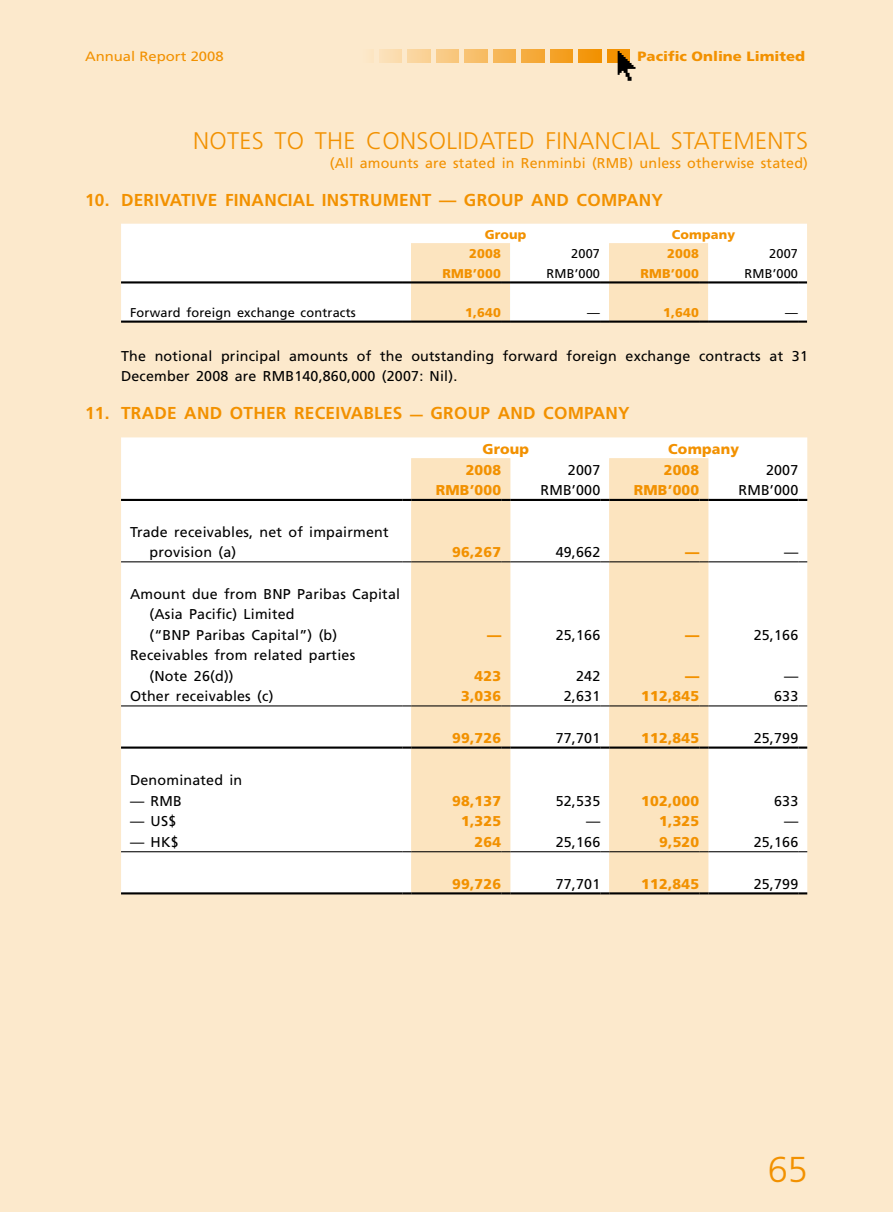
<style>
.page{position:relative;width:893px;height:1212px;background:#fce9cc}
.page>*{position:absolute;margin:0;border:0;box-sizing:border-box;transform-origin:0 0}
.t1{font:300 36px "Frutiger LT Std";color:#f29100}
.t2{font:300 24px "Frutiger LT Std";letter-spacing:.015em;color:#f29100}
.t3{font:700 17.25px "Frutiger LT Std";letter-spacing:.015em;color:#f29100}
.t4{font:14.25px/20.2px "Frutiger LT Std";letter-spacing:.015em;color:#000}
.t5{font:900 14.25px "Frutiger LT Std";letter-spacing:.015em;color:#f29100}
.t6{font:14.25px "Frutiger LT Std";letter-spacing:.015em;color:#f29100}
.t7{font:900 13.5px "Frutiger LT Std";color:#f29100;scale:1.1 1}
.t8{font:13.5px "Frutiger LT Std";color:#f29100;scale:1.1 1}
.t9{font:12.75px "Frutiger LT Std";letter-spacing:.015em;color:#000}
.t10{font:900 12.75px "Frutiger LT Std";letter-spacing:.015em;color:#f29100}
.s1{font-weight:900;font-size:12.75px}
</style>
<div class="page">
<svg style="left:607px;top:50px;width:23px;height:13px"></svg>
<div style="left:550px;top:50px;width:23px;height:13px;background:#f49f21"></div>
<div style="left:493px;top:50px;width:23px;height:13px;background:#f6b451"></div>
<div style="left:436px;top:50px;width:23px;height:13px;background:#f9c983"></div>
<div style="left:379px;top:50px;width:23px;height:13px;background:#fbdeb3"></div>
<div style="left:579px;top:50px;width:22px;height:13px;background:#f29408"></div>
<div style="left:522px;top:50px;width:22px;height:13px;background:#f5a939"></div>
<div style="left:465px;top:50px;width:22px;height:13px;background:#f7be69"></div>
<div style="left:408px;top:50px;width:22px;height:13px;background:#fad49b"></div>
<svg style="left:618px;top:51px;width:17px;height:30px"></svg>
<div style="left:121px;top:224px;width:686px;height:97px;background:#fff"></div>
<hr style="left:121px;top:281px;width:281px;height:2px;background:#000">
<hr style="left:708px;top:281px;width:90px;height:2px;background:#000">
<svg style="left:798px;top:281px;width:9px;height:2px"></svg>
<hr style="left:121px;top:321px;width:281px;height:2px;background:#000">
<svg style="left:402px;top:243px;width:306px;height:80px"></svg>
<hr style="left:708px;top:321px;width:90px;height:2px;background:#000">
<svg style="left:798px;top:321px;width:9px;height:2px"></svg>
<div style="left:121px;top:437px;width:686px;height:455px;background:#fff"></div>
<svg style="left:411px;top:458px;width:297px;height:434px;fill:#fce4bf"></svg>
<hr style="left:121px;top:499px;width:281px;height:2px;background:#000">
<svg style="left:402px;top:499px;width:9px;height:2px"></svg>
<hr style="left:411px;top:499px;width:90px;height:2px;background:#000">
<svg style="left:501px;top:499px;width:9px;height:2px"></svg>
<hr style="left:510px;top:499px;width:90px;height:2px;background:#000">
<svg style="left:600px;top:499px;width:9px;height:2px"></svg>
<hr style="left:609px;top:499px;width:90px;height:2px;background:#000">
<svg style="left:699px;top:499px;width:9px;height:2px"></svg>
<hr style="left:708px;top:499px;width:90px;height:2px;background:#000">
<svg style="left:798px;top:499px;width:9px;height:2px"></svg>
<hr style="left:121px;top:561px;width:281px;height:1px;background:#000">
<hr style="left:411px;top:561px;width:90px;height:1px;background:#000">
<hr style="left:510px;top:561px;width:90px;height:1px;background:#000">
<hr style="left:609px;top:561px;width:90px;height:1px;background:#000">
<hr style="left:708px;top:561px;width:90px;height:1px;background:#000">
<hr style="left:121px;top:705px;width:281px;height:1px;background:#000">
<hr style="left:411px;top:705px;width:90px;height:1px;background:#000">
<hr style="left:510px;top:705px;width:90px;height:1px;background:#000">
<hr style="left:609px;top:705px;width:90px;height:1px;background:#000">
<hr style="left:708px;top:705px;width:90px;height:1px;background:#000">
<hr style="left:121px;top:746px;width:281px;height:3px;background:#000">
<svg style="left:402px;top:746px;width:9px;height:3px"></svg>
<hr style="left:411px;top:746px;width:90px;height:3px;background:#000">
<svg style="left:501px;top:746px;width:9px;height:3px"></svg>
<hr style="left:510px;top:746px;width:90px;height:3px;background:#000">
<svg style="left:600px;top:746px;width:9px;height:3px"></svg>
<hr style="left:609px;top:746px;width:90px;height:3px;background:#000">
<svg style="left:699px;top:746px;width:9px;height:3px"></svg>
<hr style="left:708px;top:746px;width:90px;height:3px;background:#000">
<svg style="left:798px;top:746px;width:9px;height:3px"></svg>
<hr style="left:121px;top:892px;width:281px;height:2px;background:#000">
<svg style="left:402px;top:892px;width:9px;height:2px"></svg>
<hr style="left:411px;top:892px;width:90px;height:2px;background:#000">
<svg style="left:501px;top:892px;width:9px;height:2px"></svg>
<hr style="left:510px;top:892px;width:90px;height:2px;background:#000">
<svg style="left:600px;top:892px;width:9px;height:2px"></svg>
<hr style="left:609px;top:892px;width:90px;height:2px;background:#000">
<svg style="left:699px;top:892px;width:9px;height:2px"></svg>
<hr style="left:708px;top:892px;width:90px;height:2px;background:#000">
<svg style="left:798px;top:892px;width:9px;height:2px"></svg>
<hr style="left:121px;top:851px;width:281px;height:1px;background:#000">
<hr style="left:411px;top:851px;width:90px;height:1px;background:#000">
<hr style="left:510px;top:851px;width:90px;height:1px;background:#000">
<hr style="left:609px;top:851px;width:90px;height:1px;background:#000">
<hr style="left:708px;top:851px;width:90px;height:1px;background:#000">
<p class="t8" style="left:85px;top:49px;width:128px">Annual Report 2008</p>
<p class="t7" style="left:637px;top:49px;width:154px">Pacific Online Limited</p>
<h2 class="t2" style="left:193px;top:127px;width:616px">NOTES TO THE CONSOLIDATED FINANCIAL STATEMENTS</h2>
<p class="t6" style="left:330px;top:155px;width:480px">(All amounts are stated in Renminbi (RMB) unless otherwise stated)</p>
<p class="t3" style="left:85px;top:190px;width:579px">10. D ERIVATIVE FINANCIAL INSTRUMENT — GROUP AND COMPANY</p>
<p class="t10" style="left:485px;top:227px;width:43px">Group</p>
<p class="t10" style="left:672px;top:227px;width:65px">Company</p>
<p class="t10" style="left:469px;top:246px;width:33px">2008</p>
<p class="t9" style="left:571px;top:246px;width:30px">2007</p>
<p class="t10" style="left:667px;top:246px;width:33px">2008</p>
<p class="t9" style="left:769px;top:246px;width:30px">2007</p>
<p class="t10" style="left:442px;top:266px;width:60px">RM B’000</p>
<p class="t9" style="left:546px;top:266px;width:55px">RMB’000</p>
<p class="t10" style="left:640px;top:266px;width:60px">RM B’000</p>
<p class="t9" style="left:744px;top:266px;width:55px">RMB’000</p>
<p class="t9" style="left:130px;top:305px;width:227px">Forward foreign exchange contracts</p>
<p class="t10" style="left:465px;top:305px;width:37px">1,640</p>
<p class="t9" style="left:587px;top:305px;width:14px">—</p>
<p class="t10" style="left:663px;top:305px;width:37px">1,640</p>
<p class="t9" style="left:785px;top:305px;width:14px">—</p>
<p class="t4" style="left:121px;top:346px;width:688px">The notional principal amounts of the outstanding forward foreign exchange contracts at 31<br>December 2008 are RMB140,860,000 (2007: Nil).</p>
<p class="t3" style="left:85px;top:403px;width:546px">11. TRADE AND OTHER RECEIVABLES <span class="s1">—</span> GROUP AND COMPANY</p>
<p class="t5" style="left:482px;top:440px;width:48px">Group</p>
<p class="t5" style="left:668px;top:440px;width:72px">Company</p>
<p class="t5" style="left:466px;top:461px;width:37px">2008</p>
<p class="t4" style="left:568px;top:460px;width:34px">2007</p>
<p class="t5" style="left:664px;top:461px;width:37px">2008</p>
<p class="t4" style="left:766px;top:460px;width:34px">2007</p>
<p class="t5" style="left:436px;top:482px;width:67px">RM B’000</p>
<p class="t4" style="left:540px;top:480px;width:61px">RMB’000</p>
<p class="t5" style="left:634px;top:482px;width:67px">RM B’000</p>
<p class="t4" style="left:738px;top:480px;width:61px">RMB’000</p>
<p class="t4" style="left:150px;top:522px;width:241px;text-indent:-20px">Trade receivables, net of impairment provision (a)</p>
<p class="t5" style="left:452px;top:544px;width:51px">96,267</p>
<p class="t4" style="left:556px;top:542px;width:46px">49,662</p>
<p class="t5" style="left:685px;top:544px;width:16px">—</p>
<p class="t4" style="left:784px;top:542px;width:16px">—</p>
<p class="t4" style="left:150px;top:584px;width:252px;text-indent:-20px">Amount due from BNP Paribas Capital (Asia Pacific) Limited<br>(“BNP Paribas Capital”) (b)</p>
<p class="t4" style="left:150px;top:645px;width:207px;text-indent:-20px">Receivables from related parties (Note 26(d))</p>
<p class="t5" style="left:487px;top:626px;width:16px">—</p>
<p class="t4" style="left:556px;top:624px;width:46px">25,166</p>
<p class="t5" style="left:685px;top:626px;width:16px">—</p>
<p class="t4" style="left:754px;top:624px;width:46px">25,166</p>
<p class="t5" style="left:475px;top:667px;width:28px">423</p>
<p class="t4" style="left:576px;top:665px;width:26px">242</p>
<p class="t5" style="left:685px;top:667px;width:16px">—</p>
<p class="t4" style="left:784px;top:665px;width:16px">—</p>
<p class="t4" style="left:130px;top:686px;width:145px">Other receivables (c)</p>
<p class="t5" style="left:461px;top:688px;width:42px">3,036</p>
<p class="t4" style="left:564px;top:686px;width:38px">2,631</p>
<p class="t5" style="left:641px;top:688px;width:59px">112,845</p>
<p class="t4" style="left:774px;top:686px;width:26px">633</p>
<p class="t5" style="left:452px;top:729px;width:51px">99,726</p>
<p class="t4" style="left:556px;top:728px;width:46px">77,701</p>
<p class="t5" style="left:641px;top:729px;width:59px">112,845</p>
<p class="t4" style="left:754px;top:728px;width:46px">25,799</p>
<p class="t4" style="left:130px;top:770px;width:114px">Denominated in</p>
<p class="t4" style="left:130px;top:790px;width:53px">— RMB</p>
<p class="t5" style="left:452px;top:792px;width:51px">98,137</p>
<p class="t4" style="left:556px;top:790px;width:46px">52,535</p>
<p class="t5" style="left:641px;top:792px;width:59px">102,000</p>
<p class="t4" style="left:774px;top:790px;width:26px">633</p>
<p class="t4" style="left:130px;top:811px;width:48px">— US$</p>
<p class="t5" style="left:461px;top:813px;width:42px">1,325</p>
<p class="t4" style="left:586px;top:811px;width:16px">—</p>
<p class="t5" style="left:659px;top:813px;width:42px">1,325</p>
<p class="t4" style="left:784px;top:811px;width:16px">—</p>
<p class="t4" style="left:130px;top:832px;width:50px">— HK$</p>
<p class="t5" style="left:475px;top:834px;width:28px">264</p>
<p class="t4" style="left:556px;top:832px;width:46px">25,166</p>
<p class="t5" style="left:659px;top:834px;width:42px">9,520</p>
<p class="t4" style="left:754px;top:832px;width:46px">25,166</p>
<p class="t5" style="left:452px;top:875px;width:51px">99,726</p>
<p class="t4" style="left:556px;top:874px;width:46px">77,701</p>
<p class="t5" style="left:641px;top:875px;width:59px">112,845</p>
<p class="t4" style="left:754px;top:874px;width:46px">25,799</p>
<h1 class="t1" style="left:768px;top:1149px;width:19px">65</h1>
</div>
